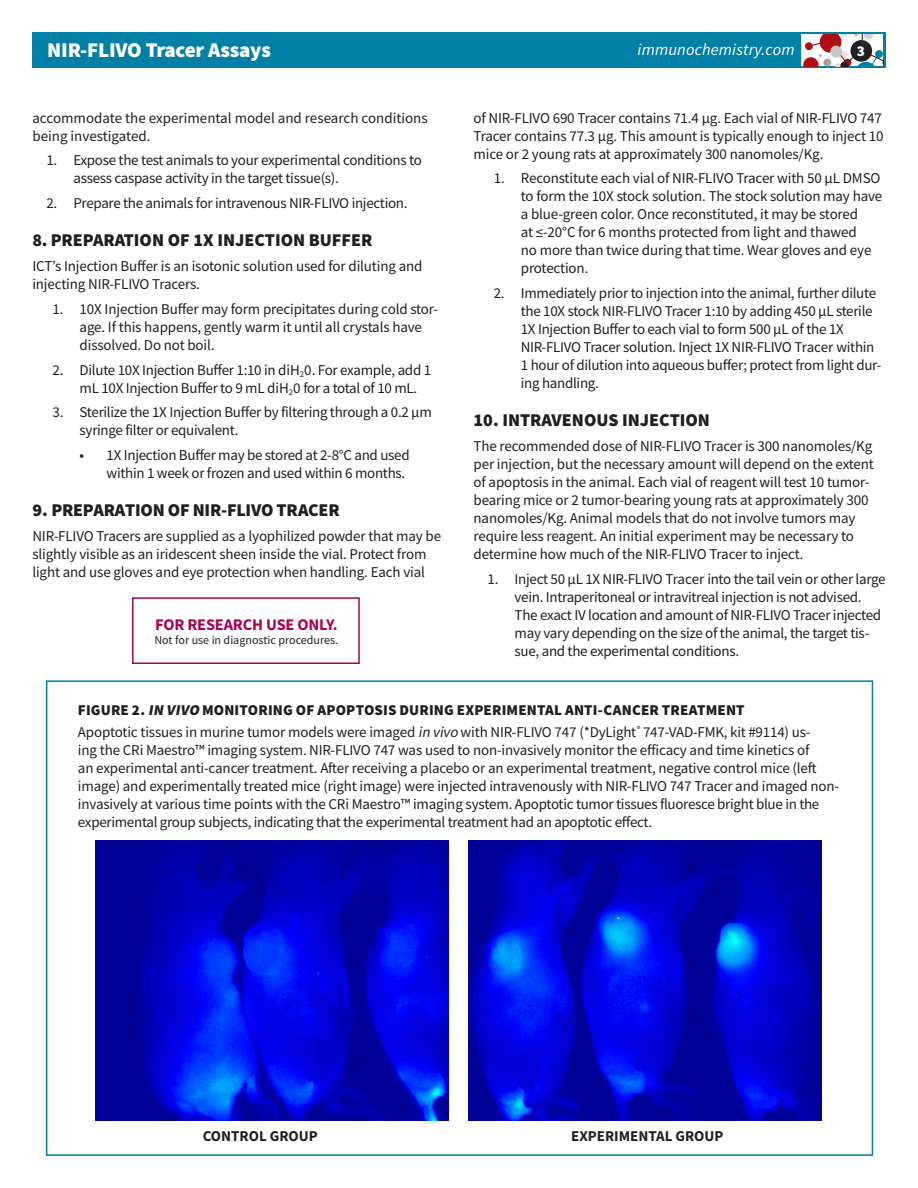
<style>
.page{position:relative;width:918px;height:1188px;background:#fff}
.page>*{position:absolute;margin:0;border:0;box-sizing:border-box;transform-origin:0 0}
.t1{font:900 21px "Source Sans Pro";letter-spacing:-.01em;color:#fff}
.t2{font:900 18px "Source Sans Pro";color:#231f20}
.t3{font:italic 16.5px "Source Sans Pro";letter-spacing:.01em;color:#fff}
.t4{font:700 16.2px "Source Sans Pro";letter-spacing:-.01em;color:#a90156}
.t5{font:15px/18px "Source Sans Pro";letter-spacing:-.015em;color:#231f20}
.inset_box_TEXT{font:900 15px "Source Sans Pro";letter-spacing:.01em;color:#231f20}
.t6{font:700 15px "Source Sans Pro";color:#231f20}
.t7{font:900 15px "Source Sans Pro";color:#fff}
.t8{font:12px "Source Sans Pro";color:#231f20}
.s1{font-style:italic}
</style>
<div class="page">
<div style="left:46px;top:680px;width:827px;height:476px;background:#fff;border:2px solid #007fa7"></div>
<div style="left:32px;top:32px;width:854px;height:36px;background:#007fa7"></div>
<svg style="left:802px;top:34px;width:81px;height:32px;background:#bca1a4"></svg>
<div style="left:132px;top:597px;width:228px;height:67px;border:2px solid #a90156"></div>
<img style="left:96px;top:840px;width:353px;height:280px">
<img style="left:468px;top:840px;width:353px;height:281px">
<p class="t1" style="left:47px;top:36px;width:225px">NIR-FLIVO Tracer Assays</p>
<p class="t3" style="left:638px;top:39px;width:158px">immunochemistry.com</p>
<p class="t7" style="left:857px;top:40px;width:10px">3</p>
<p class="t5" style="left:32px;top:108px;width:397px">accommodate the experimental model and research conditions being investigated.</p>
<p class="t5" style="left:73px;top:151px;width:350px;text-indent:-27px">1. Expose the test animals to your experimental conditions to assess caspase activity in the target tissue(s).</p>
<p class="t5" style="left:46px;top:194px;width:363px">2. Prepare the animals for intravenous NIR-FLIVO injection.</p>
<p class="t2" style="left:32px;top:228px;width:342px">8. PREPARATION OF 1X INJECTION BUFFER</p>
<p class="t5" style="left:32px;top:257px;width:392px">ICT’s Injection Buffer is an isotonic solution used for diluting and injecting NIR-FLIVO Tracers.</p>
<p class="t5" style="left:80px;top:300px;width:360px;text-indent:-27px">1. 10X Injection Buffer may form precipitates during cold stor&shy;age. If this happens, gently warm it until all crystals have dissolved. Do not boil.</p>
<p class="t5" style="left:80px;top:360px;width:353px;text-indent:-27px">2. Dilute 10X Injection Buffer 1:10 in diH<sub>2</sub>0. For example, add 1 mL 10X Injection Buffer to 9 mL diH<sub>2</sub>0 for a total of 10 mL.</p>
<p class="t5" style="left:80px;top:403px;width:354px;text-indent:-27px">3. Sterilize the 1X Injection Buffer by filtering through a 0.2 µm syringe filter or equivalent.</p>
<p class="t5" style="left:80px;top:446px;width:332px;text-align:right">• 1X Injection Buffer may be stored at 2-8°C and used within 1 week or frozen and used within 6 months.</p>
<p class="t2" style="left:32px;top:498px;width:309px">9. PREPARATION OF NIR-FLIVO TRACER</p>
<p class="t5" style="left:32px;top:527px;width:410px">NIR-FLIVO Tracers are supplied as a lyophilized powder that may be slightly visible as an iridescent sheen inside the vial. Protect from light and use gloves and eye protection when handling. Each vial</p>
<p class="t4" style="left:155px;top:614px;width:184px">FOR RESEARCH USE ONLY.</p>
<p class="t8" style="left:155px;top:632px;width:185px">Not for use in diagnostic procedures.</p>
<p class="t5" style="left:474px;top:108px;width:411px;text-align:justify">of NIR-FLIVO 690 Tracer contains 71.4 µg. Each vial of NIR-FLIVO 747<br>Tracer contains 77.3 µg. This amount is typically enough to inject 10 mice or 2 young rats at approximately 300 nanomoles/Kg.</p>
<p class="t5" style="left:521px;top:169px;width:363px;text-indent:-27px">1. Reconstitute each vial of NIR-FLIVO Tracer with 50 µL DMSO to form the 10X stock solution. The stock solution may have a blue-green color. Once reconstituted, it may be stored<br>at ≤-20°C for 6 months protected from light and thawed<br>no more than twice during that time. Wear gloves and eye protection.</p>
<p class="t5" style="left:521px;top:284px;width:362px;text-indent:-27px">2. Immediately prior to injection into the animal, further dilute the 10X stock NIR-FLIVO Tracer 1:10 by adding 450 µL sterile 1X Injection Buffer to each vial to form 500 µL of the 1X NIR-FLIVO Tracer solution. Inject 1X NIR-FLIVO Tracer within 1 hour of dilution into aqueous buffer; protect from light dur&shy;ing handling.</p>
<p class="t2" style="left:474px;top:408px;width:238px">10. INTRAVENOUS INJECTION</p>
<p class="t5" style="left:474px;top:437px;width:402px">The recommended dose of NIR-FLIVO Tracer is 300 nanomoles/Kg per injection, but the necessary amount will depend on the extent of apoptosis in the animal. Each vial of reagent will test 10 tumor&shy;bearing mice or 2 tumor-bearing young rats at approximately 300 nanomoles/Kg. Animal models that do not involve tumors may require less reagent. An initial experiment may be necessary to determine how much of the NIR-FLIVO Tracer to inject.</p>
<p class="t5" style="left:515px;top:570px;width:373px;text-indent:-27px">1. Inject 50 µL 1X NIR-FLIVO Tracer into the tail vein or other large vein. Intraperitoneal or intravitreal injection is not advised.<br>The exact IV location and amount of NIR-FLIVO Tracer injected may vary depending on the size of the animal, the target tis&shy;sue, and the experimental conditions.</p>
<p class="inset_box_TEXT" style="left:78px;top:700px;width:668px">FIGURE 2. <span class="s1">IN VIVO</span> MONITORING OF APOPTOSIS DURING EXPERIMENTAL ANTI-CANCER TREATMENT</p>
<p class="t5" style="left:78px;top:723px;width:763px">Apoptotic tissues in murine tumor models were imaged <span class="s1">in vivo</span> with NIR-FLIVO 747 (*DyLight<sup>®</sup> 747-VAD-FMK, kit #9114) us-<br>ing the CRi Maestro™ imaging system. NIR-FLIVO 747 was used to non-invasively monitor the efficacy and time kinetics of<br>an experimental anti-cancer treatment. After receiving a placebo or an experimental treatment, negative control mice (left image) and experimentally treated mice (right image) were injected intravenously with NIR-FLIVO 747 Tracer and imaged non&shy;invasively at various time points with the CRi Maestro™ imaging system. Apoptotic tumor tissues fluoresce bright blue in the experimental group subjects, indicating that the experimental treatment had an apoptotic effect.</p>
<p class="t6" style="left:203px;top:1126px;width:116px">CONTROL GROUP</p>
<p class="t6" style="left:571px;top:1126px;width:154px">EXPERIMENTAL GROUP</p>
</div>
